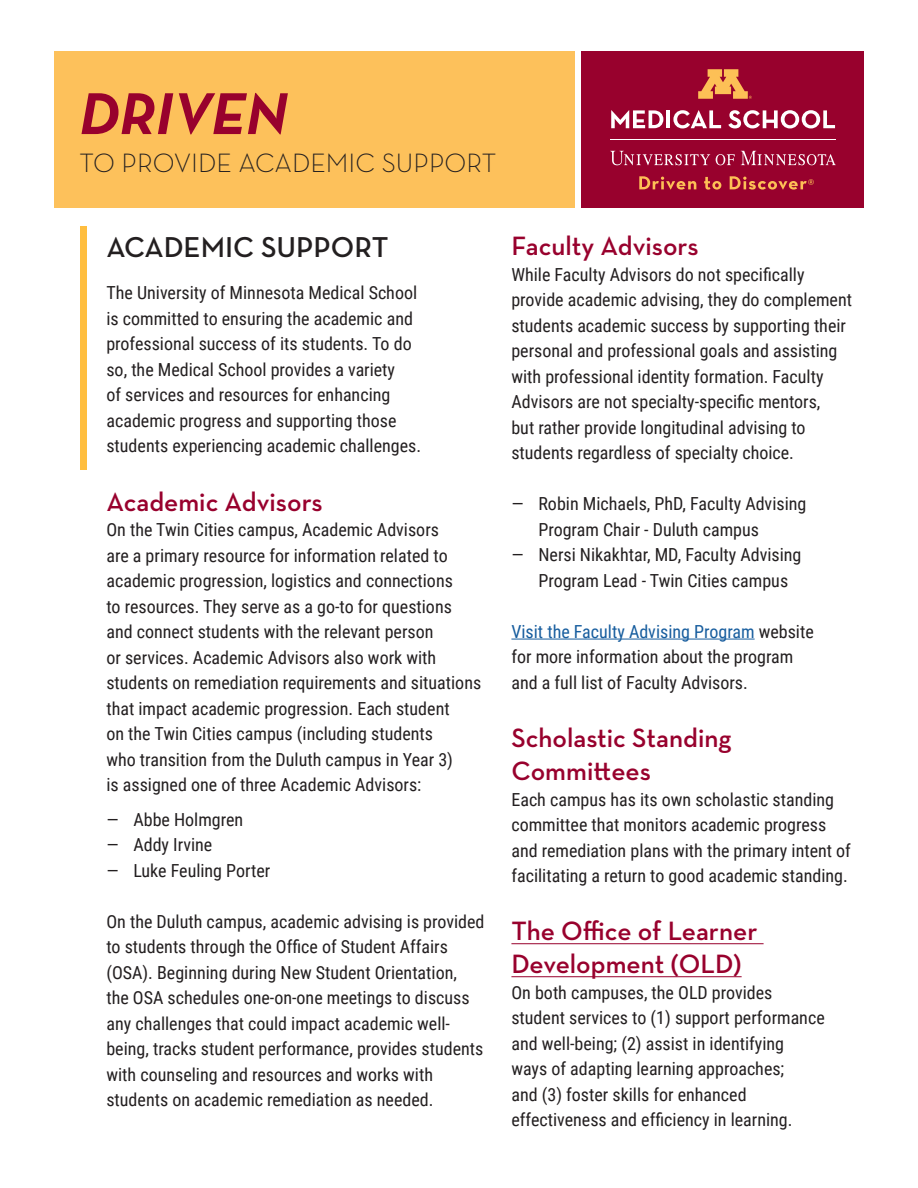
<style>
.page{position:relative;width:918px;height:1188px;background:#fff}
.page>*{position:absolute;margin:0;border:0;box-sizing:border-box;transform-origin:0 0}
.t1{font:60px "Neutraface Text Bold Italic Alt";color:#98012d}
.t2{font:600 29.25px "Neutraface Text";color:#231f20}
.t3{font:600 27px/33px "Neutraface Text";color:#98012d}
.t4{font:300 27px "Neutraface Text";color:#231f20}
.t5{font:18px/25.5px "Roboto Condensed";color:#231f20}
.s1{color:#175d9e}
</style>
<div class="page">
<div style="left:80px;top:226px;width:6px;height:244px;background:#ffbe3f"></div>
<div style="left:54px;top:51px;width:521px;height:157px;background:#fdc15b"></div>
<div style="left:582px;top:51px;width:282px;height:157px;background:#98012d"></div>
<hr style="left:610px;top:139px;width:226px;height:1px;background:#fff">
<svg style="left:698px;top:69px;width:54px;height:30px"></svg>
<svg style="left:741px;top:151px;width:95px;height:14px"></svg>
<svg style="left:716px;top:154px;width:19px;height:11px"></svg>
<svg style="left:610px;top:151px;width:100px;height:14px"></svg>
<svg style="left:639px;top:176px;width:57px;height:14px"></svg>
<svg style="left:704px;top:177px;width:17px;height:13px"></svg>
<svg style="left:730px;top:176px;width:84px;height:14px"></svg>
<svg style="left:611px;top:110px;width:52px;height:18px"></svg>
<hr style="left:667px;top:110px;width:3px;height:18px;background:#fff">
<svg style="left:673px;top:110px;width:48px;height:18px"></svg>
<svg style="left:728px;top:110px;width:107px;height:18px"></svg>
<hr style="left:511px;top:639px;width:244px;height:1px;background:#175d9e">
<hr style="left:511px;top:943px;width:253px;height:1px;background:#98012d">
<hr style="left:511px;top:976px;width:231px;height:1px;background:#98012d">
<p class="t1" style="left:80px;top:75px;width:209px">DRIVEN</p>
<p class="t4" style="left:80px;top:145px;width:418px">TO PROVIDE ACADEMIC SUPPORT</p>
<p class="t2" style="left:106px;top:229px;width:284px">ACADEMIC SUPPORT</p>
<p class="t5" style="left:106px;top:279px;width:316px">The University of Minnesota Medical School is committed to ensuring the academic and professional success of its students. To do so, the Medical School provides a variety<br>of services and resources for enhancing academic progress and supporting those students experiencing academic challenges.</p>
<p class="t3" style="left:106px;top:485px;width:218px">Academic Advisors</p>
<p class="t5" style="left:106px;top:516px;width:376px">On the Twin Cities campus, Academic Advisors<br>are a primary resource for information related to academic progression, logistics and connections<br>to resources. They serve as a go-to for questions and connect students with the relevant person<br>or services. Academic Advisors also work with students on remediation requirements and situations that impact academic progression. Each student<br>on the Twin Cities campus (including students<br>who transition from the Duluth campus in Year 3)<br>is assigned one of three Academic Advisors:</p>
<p class="t5" style="left:106px;top:806px;width:138px">— Abbe Holmgren</p>
<p class="t5" style="left:106px;top:831px;width:107px">— Addy Irvine</p>
<p class="t5" style="left:106px;top:857px;width:165px">— Luke Feuling Porter</p>
<p class="t5" style="left:106px;top:908px;width:380px">On the Duluth campus, academic advising is provided to students through the Office of Student Affairs (OSA). Beginning during New Student Orientation,<br>the OSA schedules one-on-one meetings to discuss any challenges that could impact academic well&shy;being, tracks student performance, provides students with counseling and resources and works with students on academic remediation as needed.</p>
<p class="t3" style="left:511px;top:229px;width:189px">Faculty Advisors</p>
<p class="t5" style="left:511px;top:261px;width:342px">While Faculty Advisors do not specifically provide academic advising, they do complement students academic success by supporting their personal and professional goals and assisting with professional identity formation. Faculty Advisors are not specialty-specific mentors,<br>but rather provide longitudinal advising to students regardless of specialty choice.</p>
<p class="t5" style="left:538px;top:490px;width:269px;text-indent:-27px">— Robin Michaels, PhD, Faculty Advising<br>Program Chair - Duluth campus</p>
<p class="t5" style="left:538px;top:541px;width:264px;text-indent:-27px">— Nersi Nikakhtar, MD, Faculty Advising<br>Program Lead - Twin Cities campus</p>
<p class="t5" style="left:511px;top:618px;width:304px"><span class="s1">Visit the Faculty Advising Program</span> website for more information about the program and a full list of Faculty Advisors.</p>
<p class="t3" style="left:511px;top:721px;width:221px">Scholastic Standing<br>Committees</p>
<p class="t5" style="left:511px;top:786px;width:341px">Each campus has its own scholastic standing committee that monitors academic progress and remediation plans with the primary intent of facilitating a return to good academic standing.</p>
<p class="t3" style="left:511px;top:914px;width:247px">The Office of Learner<br>Development (OLD)</p>
<p class="t5" style="left:511px;top:979px;width:315px">On both campuses, the OLD provides student services to (1) support performance and well-being; (2) assist in identifying<br>ways of adapting learning approaches;<br>and (3) foster skills for enhanced effectiveness and efficiency in learning.</p>
</div>
